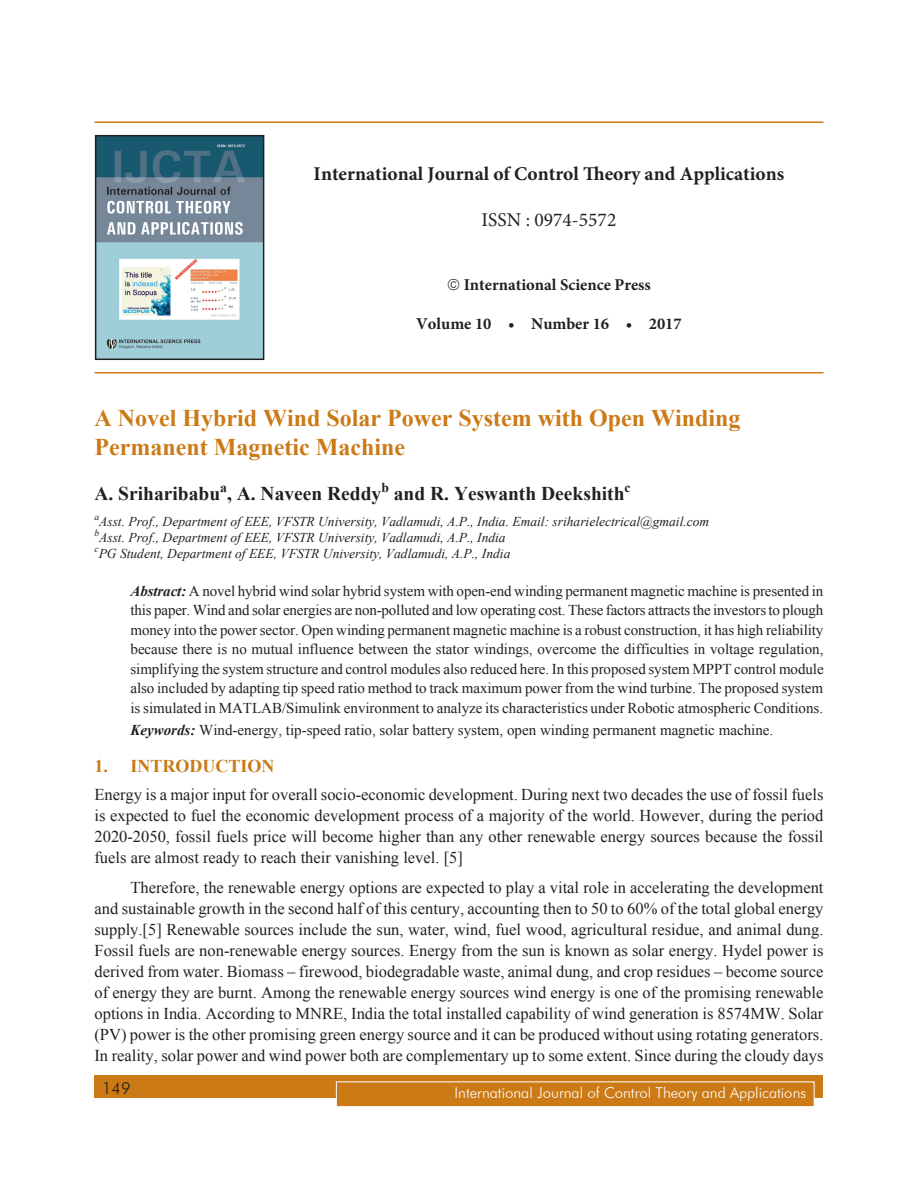
<style>
.page{position:relative;width:918px;height:1188px;background:#fff}
.page>*{position:absolute;margin:0;border:0;box-sizing:border-box;transform-origin:0 0}
.Chapter_Name{font:700 24px/28.8px "Times New Roman";color:#cb7a16}
.t1{font:700 19.5px "Minion Pro";color:#231f20}
.Author_Name{font:700 19.5px "Times New Roman";color:#231f20}
.t2{font:19.5px "Minion Pro";color:#231f20}
.Subhead_1{font:700 18px "Times New Roman";color:#cb7a16}
.Body_text{font:16.5px/21px "Times New Roman";color:#231f20;text-align:justify}
.t3{font:700 16.5px "Minion Pro";color:#231f20}
.t4{font:300 16.5px "Futura BT";color:#231f20}
.Abstract_Body_text{font:15px/19.5px "Times New Roman";color:#231f20;text-align:justify}
.t5{font:300 15px "Futura BT";color:#fff}
.Author_Name-2{font:700 13.65px "Times New Roman";color:#231f20}
.Author_Footnote{font:italic 13.5px/16.2px "Times New Roman";color:#231f20}
.s1{font-weight:700;font-style:italic}
</style>
<div class="page">
<div style="left:94px;top:1076px;width:730px;height:22px;background:#cb7a16"></div>
<div style="left:336px;top:1082px;width:478px;height:25px;background:#cb7a16"></div>
<div style="left:336px;top:1082px;width:478px;height:25px;border:1px solid #fff"></div>
<hr style="left:94px;top:122px;width:730px;height:1px;background:#cb7a16">
<hr style="left:94px;top:372px;width:730px;height:2px;background:#cb7a16">
<img style="left:98px;top:138px;width:163px;height:219px">
<div style="left:95px;top:135px;width:169px;height:225px;border:2px solid #231f20"></div>
<p class="t1" style="left:314px;top:160px;width:472px">International Journal of Control Theory and Applications</p>
<p class="t2" style="left:482px;top:207px;width:136px">ISSN : 0974-5572</p>
<p class="t3" style="left:464px;top:273px;width:189px">International Science Press</p>
<p class="t3" style="left:416px;top:312px;width:267px">Volume 10 • Number 16 • 2017</p>
<p class="Chapter_Name" style="left:94px;top:403px;width:648px">A Novel Hybrid Wind Solar Power System with Open Winding<br>Permanent Magnetic Machine</p>
<p class="Author_Name" style="left:94px;top:480px;width:288px">A. Sriharibabu , A. Naveen Reddy</p>
<p class="Author_Name-2" style="left:220px;top:478px;width:8px">a</p>
<p class="Author_Name-2" style="left:381px;top:478px;width:9px">b</p>
<p class="Author_Name" style="left:394px;top:480px;width:232px">and R. Yeswanth Deekshith</p>
<p class="Author_Name-2" style="left:625px;top:478px;width:8px">c</p>
<p class="Author_Footnote" style="left:94px;top:513px;width:616px"><sup>a</sup>Asst. Prof., Department of EEE, VFSTR University, Vadlamudi, A.P., India. Email: sriharielectrical@gmail.com <sup>b</sup>Asst. Prof., Department of EEE, VFSTR University, Vadlamudi, A.P., India<br><sup>c</sup>PG Student, Department of EEE, VFSTR University, Vadlamudi, A.P., India</p>
<p class="Abstract_Body_text" style="left:130px;top:581px;width:695px"><span class="s1">Abstract:</span> A novel hybrid wind solar hybrid system with open-end winding permanent magnetic machine is presented in this paper. Wind and solar energies are non-polluted and low operating cost. These factors attracts the investors to plough money into the power sector. Open winding permanent magnetic machine is a robust construction, it has high reliability because there is no mutual influence between the stator windings, overcome the difficulties in voltage regulation, simplifying the system structure and control modules also reduced here. In this proposed system MPPT control module also included by adapting tip speed ratio method to track maximum power from the wind turbine. The proposed system is simulated in MATLAB/Simulink environment to analyze its characteristics under Robotic atmospheric Conditions.</p>
<p class="Abstract_Body_text" style="left:130px;top:720px;width:644px"><span class="s1">Keywords:</span> Wind-energy, tip-speed ratio, solar battery system, open winding permanent magnetic machine.</p>
<p class="Subhead_1" style="left:94px;top:753px;width:82px">1. Introd</p>
<p class="Subhead_1" style="left:202px;top:753px;width:51px">uction</p>
<p class="Body_text" style="left:94px;top:784px;width:731px">Energy is a major input for overall socio-economic development. During next two decades the use of fossil fuels is expected to fuel the economic development process of a majority of the world. However, during the period 2020-2050, fossil fuels price will become higher than any other renewable energy sources because the fossil fuels are almost ready to reach their vanishing level. [5]</p>
<p class="Body_text" style="left:94px;top:877px;width:731px;text-indent:36px">Therefore, the renewable energy options are expected to play a vital role in accelerating the development and sustainable growth in the second half of this century, accounting then to 50 to 60% of the total global energy supply.[5] Renewable sources include the sun, water, wind, fuel wood, agricultural residue, and animal dung.<br>Fossil fuels are non-renewable energy sources. Energy from the sun is known as solar energy. Hydel power is derived from water. Biomass – firewood, biodegradable waste, animal dung, and crop residues – become source of energy they are burnt. Among the renewable energy sources wind energy is one of the promising renewable options in India. According to MNRE, India the total installed capability of wind generation is 8574MW. Solar (PV) power is the other promising green energy source and it can be produced without using rotating generators.<br>In reality, solar power and wind power both are complementary up to some extent. Since during the cloudy days</p>
<p class="t4" style="left:102px;top:1078px;width:30px">149</p>
<p class="t5" style="left:455px;top:1084px;width:353px">International Journal of Control Theory and Applications</p>
</div>
